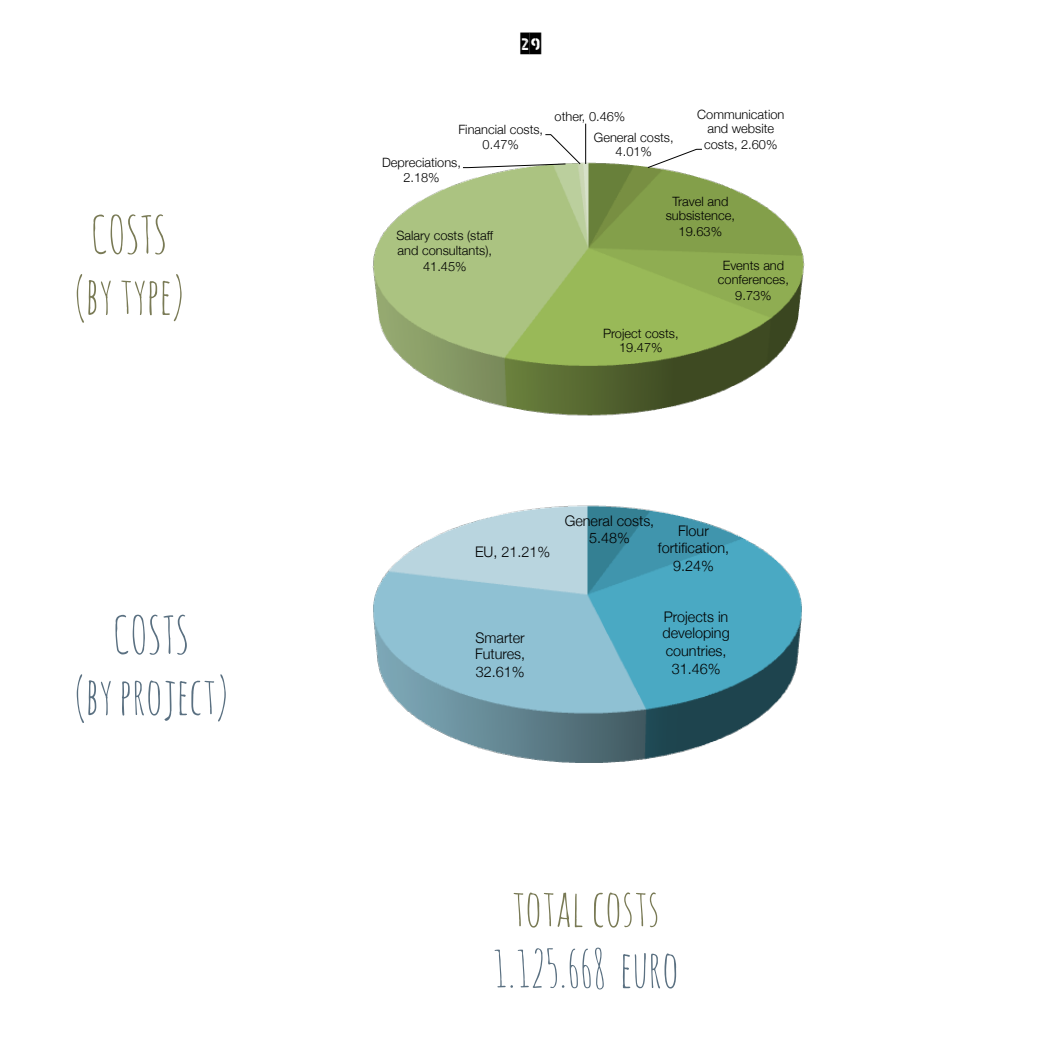
<style>
.page{position:relative;width:1062px;height:1062px;background:#fff}
.page>*{position:absolute;margin:0;border:0;box-sizing:border-box;transform-origin:0 0}
.t1{font:50.75px/60.9px "Amatic SC";color:#5a7081;text-align:center}
.t2{font:50.75px/60.9px "Amatic SC";color:#797a55;text-align:center}
.t3{font:21px "Take Cover";color:#000}
.t4{font:300 14.53px/17.2px "Helvetica Neue";color:#000;text-align:center}
.t5{font:300 12.78px/15px "Helvetica Neue";color:#000;text-align:center}
</style>
<div class="page">
<svg style="left:372px;top:123px;width:433px;height:293px"></svg>
<svg style="left:373px;top:505px;width:429px;height:258px"></svg>
<h1 class="t2" style="left:74px;top:203px;width:111px">COSTS (by type)</h1>
<h1 class="t1" style="left:74px;top:603px;width:155px">COSTS<br>(by project)</h1>
<h2 class="t3" style="left:520px;top:32px;width:22px">29</h2>
<p class="t5" style="left:458px;top:121px;width:86px">Financial costs,<br>0.47%</p>
<p class="t5" style="left:382px;top:155px;width:80px">Depreciations,<br>2.18%</p>
<p class="t5" style="left:396px;top:227px;width:98px">Salary costs (staff and consultants),<br>41.45%</p>
<p class="t5" style="left:554px;top:108px;width:72px">other, 0.46%</p>
<p class="t5" style="left:594px;top:129px;width:81px">General costs,<br>4.01%</p>
<p class="t5" style="left:697px;top:106px;width:89px">Communication and website costs, 2.60%</p>
<p class="t5" style="left:665px;top:193px;width:71px">Travel and subsistence,<br>19.63%</p>
<p class="t5" style="left:718px;top:257px;width:73px">Events and conferences,<br>9.73%</p>
<p class="t5" style="left:603px;top:325px;width:77px">Project costs,<br>19.47%</p>
<p class="t4" style="left:475px;top:542px;width:77px">EU, 21.21%</p>
<p class="t4" style="left:475px;top:628px;width:52px;text-align:justify">Smarter Futures, 32.61%</p>
<p class="t4" style="left:564px;top:512px;width:91px;line-height:16.6px">General costs,<br>5.48%</p>
<p class="t4" style="left:658px;top:521px;width:73px">Flour fortification,<br>9.24%</p>
<p class="t4" style="left:662px;top:606px;width:69px">Projects in developing countries,<br>31.46%</p>
<h1 class="t2" style="left:512px;top:876px;width:149px">total costs</h1>
<h1 class="t1" style="left:492px;top:937px;width:188px">1.125.668 euro</h1>
</div>
